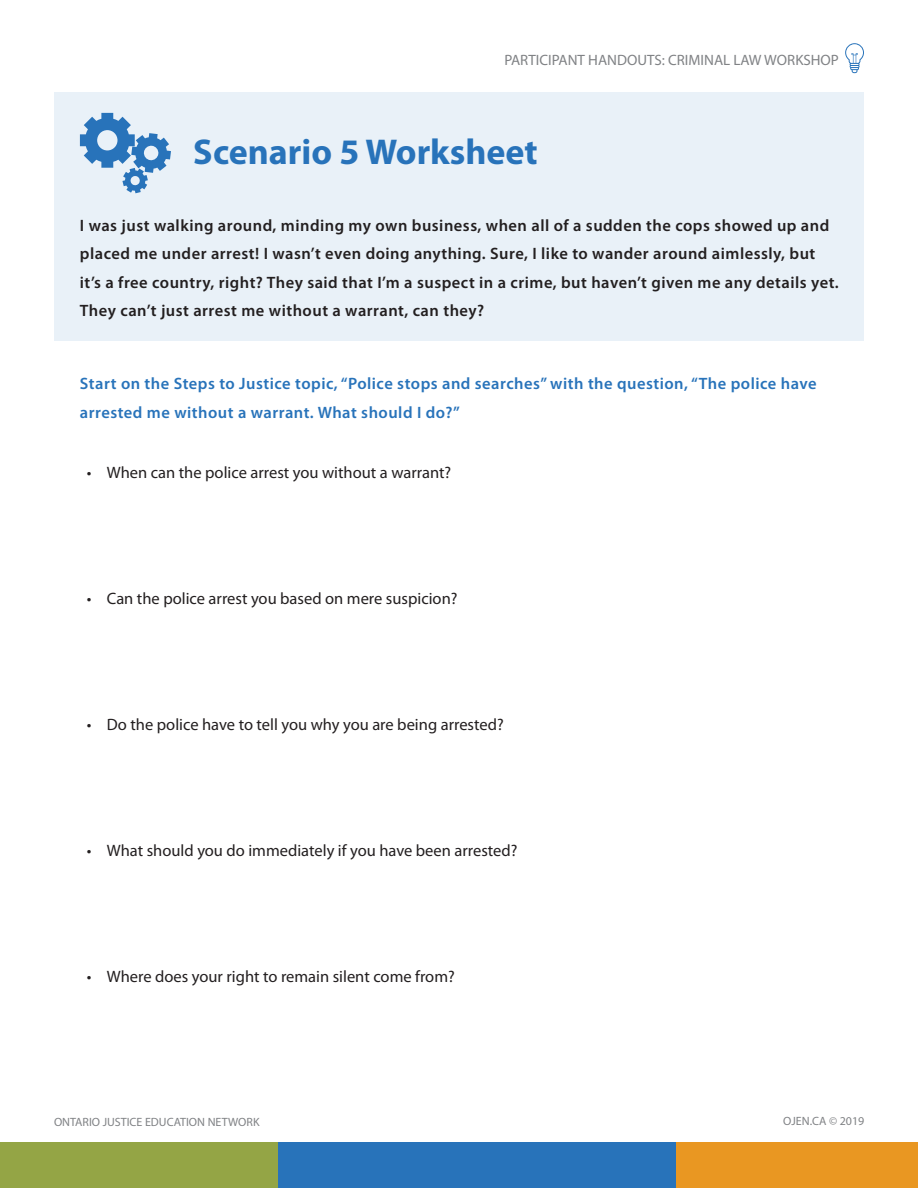
<style>
.page{position:relative;width:918px;height:1188px;background:#fff}
.page>*{position:absolute;margin:0;border:0;box-sizing:border-box;transform-origin:0 0}
.t1{font:700 36px "Myriad Pro";color:#2873ba}
.t2{font:600 16.5px/28.5px "Myriad Pro";letter-spacing:.03em;color:#231f20}
.t3{font:16.5px "Myriad Pro";color:#231f20}
.t4{font:600 16.5px/28.5px "Myriad Pro";letter-spacing:.03em;color:#2873ba}
.t5{font:15px "Myriad Pro";color:#808285}
.t6{font:12px "Myriad Pro";color:#808285}
</style>
<div class="page">
<div style="left:0;top:1142px;width:295px;height:46px;background:#94a545"></div>
<div style="left:658px;top:1142px;width:260px;height:46px;background:#e99722"></div>
<div style="left:278px;top:1142px;width:397px;height:46px;background:#2873ba"></div>
<div style="left:54px;top:92px;width:810px;height:249px;background:#e9f1f8"></div>
<svg style="left:80px;top:113px;width:91px;height:80px"></svg>
<svg style="left:845px;top:43px;width:19px;height:30px"></svg>
<p class="t5" style="left:504px;top:51px;width:336px">PARTICIPANT HANDOUTS: CRIMINAL LAW WORKSHOP</p>
<h1 class="t1" style="left:193px;top:129px;width:346px">Scenario 5 Worksheet</h1>
<p class="t2" style="left:80px;top:211px;width:760px">I was just walking around, minding my own business, when all of a sudden the cops showed up and placed me under arrest! I wasn’t even doing anything. Sure, I like to wander around aimlessly, but it’s a free country, right? They said that I’m a suspect in a crime, but haven’t given me any details yet.<br>They can’t just arrest me without a warrant, can they?</p>
<p class="t4" style="left:80px;top:369px;width:738px">Start on the Steps to Justice topic, “Police stops and searches” with the question, “The police have arrested me without a warrant. What should I do?”</p>
<p class="t3" style="left:87px;top:462px;width:366px">• When can the police arrest you without a warrant?</p>
<p class="t3" style="left:87px;top:588px;width:372px">• Can the police arrest you based on mere suspicion?</p>
<p class="t3" style="left:87px;top:714px;width:419px">• Do the police have to tell you why you are being arrested?</p>
<p class="t3" style="left:87px;top:840px;width:432px">• What should you do immediately if you have been arrested?</p>
<p class="t3" style="left:87px;top:966px;width:370px">• Where does your right to remain silent come from?</p>
<p class="t6" style="left:54px;top:1115px;width:207px">ONTARIO JUSTICE EDUCATION NETWORK</p>
<p class="t6" style="left:783px;top:1114px;width:83px">OJEN.CA © 2019</p>
</div>
